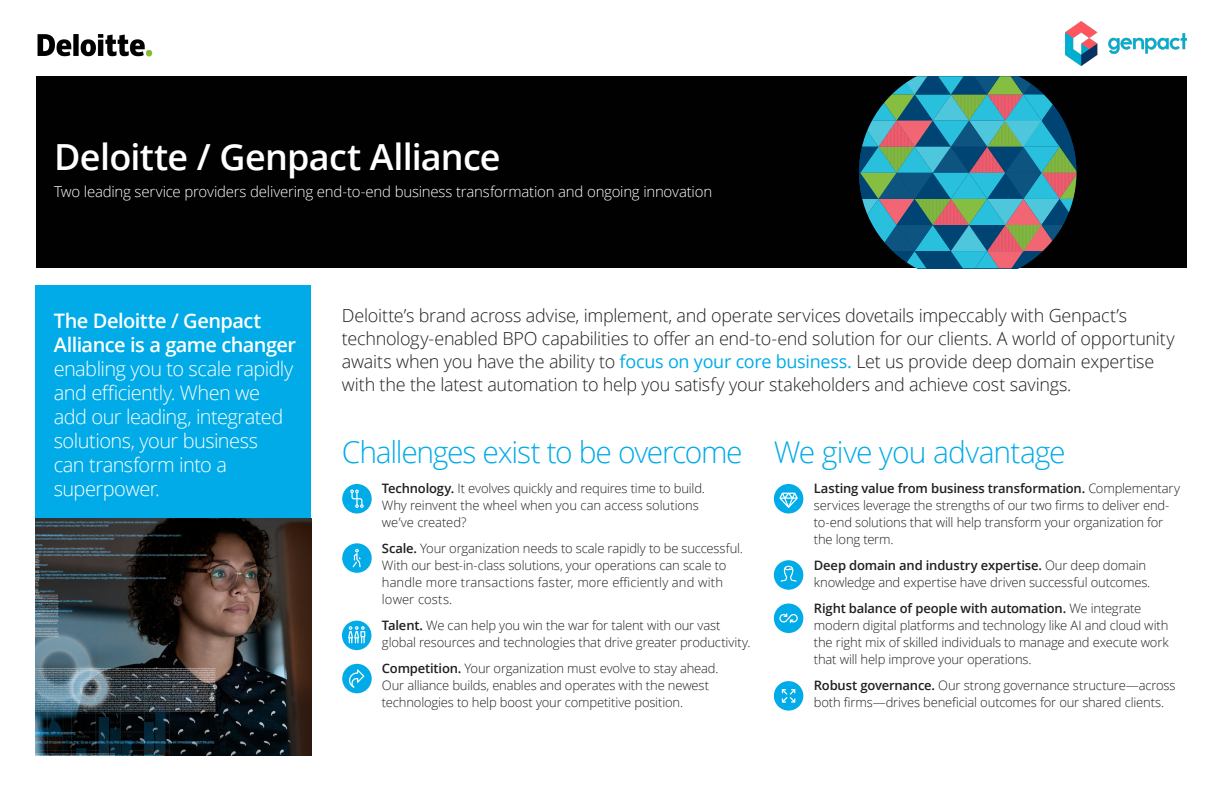
<style>
.page{position:relative;width:1224px;height:792px;background:#fff}
.page>*{position:absolute;margin:0;border:0;box-sizing:border-box;transform-origin:0 0}
.Story_heading_light{font:600 36px "Open Sans";letter-spacing:-.02em;color:#fff}
.Story_heading_light-2{font:300 30px "Open Sans";letter-spacing:-.04em;color:#00abe7}
.Introduction__14_18p{font:300 20px/24px "Open Sans";letter-spacing:-.025em;color:#fff}
.Introduction__14_18p-2{font:300 18px/23px "Open Sans";letter-spacing:-.015em;color:#231f20}
.Introduction__14_18p-3{font:300 15px "Open Sans";letter-spacing:-.015em;color:#fff}
.Introduction__14_18p-4{font:300 13px/17px "Open Sans";letter-spacing:-.015em;color:#231f20}
.s1{font-weight:600}
.s2{font-weight:400;color:#00abe7}
</style>
<div class="page">
<div style="left:36px;top:76px;width:1151px;height:192px;background:#010101"></div>
<div style="left:36px;top:285px;width:275px;height:233px;background:#00abe7"></div>
<img style="left:36px;top:518px;width:275px;height:238px">
<svg style="left:774px;top:484px;width:29px;height:29px"></svg>
<svg style="left:774px;top:604px;width:29px;height:29px"></svg>
<svg style="left:774px;top:681px;width:29px;height:30px"></svg>
<svg style="left:774px;top:560px;width:29px;height:30px"></svg>
<svg style="left:342px;top:621px;width:29px;height:29px"></svg>
<svg style="left:342px;top:484px;width:30px;height:29px"></svg>
<svg style="left:342px;top:543px;width:30px;height:30px"></svg>
<svg style="left:342px;top:664px;width:30px;height:29px"></svg>
<img style="left:1066px;top:21px;width:120px;height:45px">
<img style="left:37px;top:34px;width:116px;height:23px">
<svg style="left:859px;top:76px;width:217px;height:192px;background:#3c737e"></svg>
<p class="Story_heading_light" style="left:54px;top:132px;width:448px">Deloitte / Genpact Alliance</p>
<p class="Introduction__14_18p-3" style="left:54px;top:181px;width:659px">Two leading service providers delivering end-to-end business transformation and ongoing innovation</p>
<p class="Introduction__14_18p" style="left:54px;top:308px;width:244px"><span class="s1">The Deloitte / Genpact<br>Alliance is a game changer </span>enabling you to scale rapidly and efficiently. When we add our leading, integrated solutions, your business<br>can transform into a superpower.</p>
<p class="Introduction__14_18p-2" style="left:342px;top:303px;width:834px">Deloitte’s brand across advise, implement, and operate services dovetails impeccably with Genpact’s technology-enabled BPO capabilities to offer an end-to-end solution for our clients. A world of opportunity awaits when you have the ability to <span class="s2">focus on your core business.</span> Let us provide deep domain expertise with the the latest automation to help you satisfy your stakeholders and achieve cost savings.</p>
<p class="Story_heading_light-2" style="left:342px;top:431px;width:402px">Challenges exist to be overcome</p>
<p class="Introduction__14_18p-4" style="left:382px;top:480px;width:325px"><span class="s1">Technology.</span> It evolves quickly and requires time to build.<br>Why reinvent the wheel when you can access solutions we’ve created?</p>
<p class="Introduction__14_18p-4" style="left:382px;top:540px;width:363px"><span class="s1">Scale.</span> Your organization needs to scale rapidly to be successful.<br>With our best-in-class solutions, your operations can scale to handle more transactions faster, more efficiently and with lower costs.</p>
<p class="Introduction__14_18p-4" style="left:382px;top:617px;width:370px"><span class="s1">Talent.</span> We can help you win the war for talent with our vast global resources and technologies that drive greater productivity.</p>
<p class="Introduction__14_18p-4" style="left:382px;top:660px;width:338px"><span class="s1">Competition.</span> Your organization must evolve to stay ahead.<br>Our alliance builds, enables and operates with the newest technologies to help boost your competitive position.</p>
<p class="Story_heading_light-2" style="left:774px;top:431px;width:293px">We give you advantage</p>
<p class="Introduction__14_18p-4" style="left:814px;top:480px;width:368px"><span class="s1">Lasting value from business transformation.</span> Complementary services leverage the strengths of our two firms to deliver end&shy;to-end solutions that will help transform your organization for the long term.</p>
<p class="Introduction__14_18p-4" style="left:814px;top:557px;width:338px"><span class="s1">Deep domain and industry expertise.</span> Our deep domain knowledge and expertise have driven successful outcomes.</p>
<p class="Introduction__14_18p-4" style="left:814px;top:600px;width:356px"><span class="s1">Right balance of people with automation.</span> We integrate modern digital platforms and technology like AI and cloud with the right mix of skilled individuals to manage and execute work that will help improve your operations.</p>
<p class="Introduction__14_18p-4" style="left:814px;top:677px;width:363px"><span class="s1">Robust governance.</span> Our strong governance structure—across both firms—drives beneficial outcomes for our shared clients.</p>
</div>
